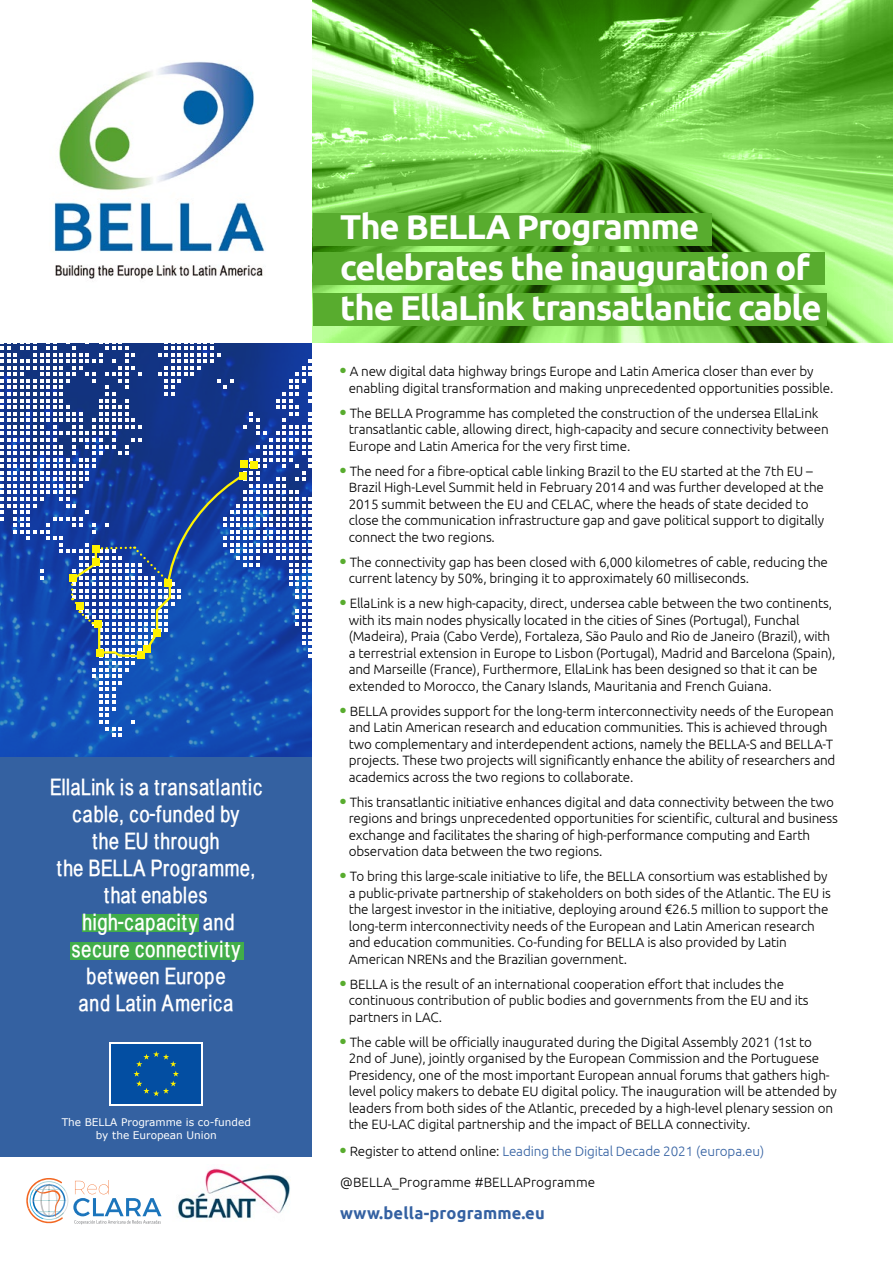
<style>
.page{position:relative;width:893px;height:1263px;background:#fff}
.page>*{position:absolute;margin:0;border:0;box-sizing:border-box;transform-origin:0 0}
.t1{font:700 34.5px/40.5px "Ubuntu";letter-spacing:-.03em;color:#fff}
.t2{font:700 22.5px/27px "Babel Sans";letter-spacing:.025em;color:#fff;text-align:center}
.t3{font:700 16.5px "Ubuntu";letter-spacing:.01em;color:#3461a2}
.t4{font:300 13.5px/16.5px "Ubuntu";letter-spacing:-.01em;color:#000}
.t5{font:300 13.5px "Ubuntu";letter-spacing:-.01em;color:#3461a2}
.t6{font:300 13.5px "Ubuntu";letter-spacing:.01em;color:#000}
.t7{font:10.5px/13.2px "Verdana";color:#fff;text-align:center}
.s1{color:#000}
</style>
<div class="page">
<div style="left:0;top:343px;width:340px;height:814px;background:#3461a1"></div>
<img style="left:0;top:343px;width:313px;height:414px">
<svg style="left:0;top:346px;width:313px;height:391px;background:#335cab"></svg>
<img style="left:54px;top:61px;width:211px;height:218px">
<svg style="left:27px;top:1178px;width:135px;height:46px"></svg>
<img style="left:177px;top:1168px;width:113px;height:51px">
<div style="left:110px;top:1042px;width:93px;height:64px;background:#fff"></div>
<div style="left:111px;top:1044px;width:90px;height:60px;background:#034ea2"></div>
<svg style="left:134px;top:1051px;width:45px;height:45px"></svg>
<div style="left:82px;top:914px;width:117px;height:18px;background:#41ad49"></div>
<div style="left:71px;top:943px;width:173px;height:17px;background:#41ad49"></div>
<img style="left:313px;top:0;width:580px;height:343px">
<div style="left:313px;top:343px;width:580px;height:920px;background:#fff"></div>
<div style="left:313px;top:213px;width:399px;height:32px;background:#58ac2e"></div>
<div style="left:313px;top:252px;width:512px;height:32px;background:#58ac2e"></div>
<div style="left:313px;top:293px;width:514px;height:32px;background:#58ac2e"></div>
<h2 class="t2" style="left:50px;top:774px;width:214px">EllaLink is a transatlantic cable, co-funded by<br>the EU through<br>the BELLA Programme, that enables high-capacity and secure connectivity between Europe<br>and Latin America</h2>
<p class="t7" style="left:62px;top:1116px;width:191px">The BELLA Programme is co-funded by the European Union</p>
<h1 class="t1" style="left:340px;top:206px;width:483px">The BELLA Programme celebrates the inauguration of the EllaLink transatlantic cable</h1>
<p class="t4" style="left:349px;top:363px;width:486px;text-indent:-9px"><sup>●</sup> A new digital data highway brings Europe and Latin America closer than ever by enabling digital transformation and making unprecedented opportunities possible.</p>
<p class="t4" style="left:349px;top:404px;width:482px;text-indent:-9px"><sup>●</sup> The BELLA Programme has completed the construction of the undersea EllaLink transatlantic cable, allowing direct, high-capacity and secure connectivity between<br>Europe and Latin America for the very first time.</p>
<p class="t4" style="left:349px;top:462px;width:477px;text-indent:-9px"><sup>●</sup> The need for a fibre-optical cable linking Brazil to the EU started at the 7th EU – Brazil High-Level Summit held in February 2014 and was further developed at the 2015 summit between the EU and CELAC, where the heads of state decided to close the communication infrastructure gap and gave political support to digitally connect the two regions.</p>
<p class="t4" style="left:349px;top:553px;width:481px;text-indent:-9px"><sup>●</sup> The connectivity gap has been closed with 6,000 kilometres of cable, reducing the current latency by 50%, bringing it to approximately 60 milliseconds.</p>
<p class="t4" style="left:349px;top:595px;width:488px;text-indent:-9px"><sup>●</sup> EllaLink is a new high-capacity, direct, undersea cable between the two continents, with its main nodes physically located in the cities of Sines (Portugal), Funchal (Madeira), Praia (Cabo Verde), Fortaleza, São Paulo and Rio de Janeiro (Brazil), with a terrestrial extension in Europe to Lisbon (Portugal), Madrid and Barcelona (Spain), and Marseille (France), Furthermore, EllaLink has been designed so that it can be extended to Morocco, the Canary Islands, Mauritania and French Guiana.</p>
<p class="t4" style="left:349px;top:702px;width:488px;text-indent:-9px"><sup>●</sup> BELLA provides support for the long-term interconnectivity needs of the European and Latin American research and education communities. This is achieved through two complementary and interdependent actions, namely the BELLA-S and BELLA-T projects. These two projects will significantly enhance the ability of researchers and academics across the two regions to collaborate.</p>
<p class="t4" style="left:349px;top:793px;width:491px;text-indent:-9px"><sup>●</sup> This transatlantic initiative enhances digital and data connectivity between the two regions and brings unprecedented opportunities for scientific, cultural and business exchange and facilitates the sharing of high-performance computing and Earth observation data between the two regions.</p>
<p class="t4" style="left:349px;top:868px;width:484px;text-indent:-9px"><sup>●</sup> To bring this large-scale initiative to life, the BELLA consortium was established by a public-private partnership of stakeholders on both sides of the Atlantic. The EU is the largest investor in the initiative, deploying around €26.5 million to support the long-term interconnectivity needs of the European and Latin American research and education communities. Co-funding for BELLA is also provided by Latin American NRENs and the Brazilian government.</p>
<p class="t4" style="left:349px;top:975px;width:461px;text-indent:-9px"><sup>●</sup> BELLA is the result of an international cooperation effort that includes the continuous contribution of public bodies and governments from the EU and its partners in LAC.</p>
<p class="t4" style="left:349px;top:1033px;width:490px;text-indent:-9px"><sup>●</sup> The cable will be officially inaugurated during the Digital Assembly 2021 (1st to 2nd of June), jointly organised by the European Commission and the Portuguese Presidency, one of the most important European annual forums that gathers high&shy;level policy makers to debate EU digital policy. The inauguration will be attended by leaders from both sides of the Atlantic, preceded by a high-level plenary session on the EU-LAC digital partnership and the impact of BELLA connectivity.</p>
<p class="t5" style="left:340px;top:1143px;width:426px"><sup>●</sup> <span class="s1">Register to attend online:</span> Leading the Digital Decade 2021 (europa.eu)</p>
<p class="t6" style="left:340px;top:1174px;width:257px">@BELLA_Programme #BELLAProgramme</p>
<p class="t3" style="left:340px;top:1203px;width:206px">www.bella-programme.eu</p>
</div>
